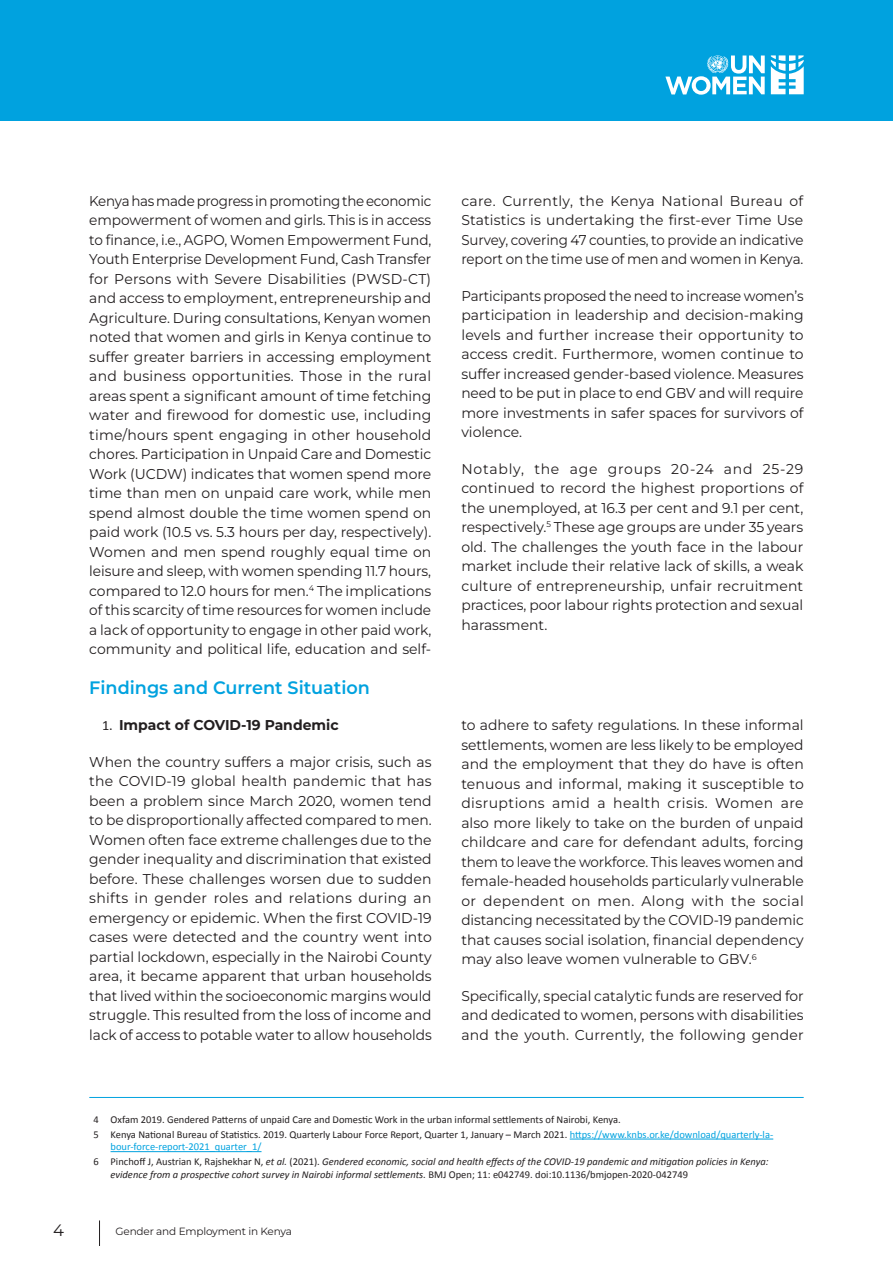
<style>
.page{position:relative;width:893px;height:1263px;background:#fff}
.page>*{position:absolute;margin:0;border:0;box-sizing:border-box;transform-origin:0 0}
.Normal1{font:600 18px "Montserrat";color:#00a2df}
.t1{font:16.5px "Montserrat";color:#231f20}
.t2{font:14.25px/19.5px "Montserrat";color:#231f20;text-align:justify}
.t3{font:14.25px/19.5px "Montserrat";color:#231f20;text-align:justify;scale:.94 1}
.t4{font:700 14.25px "Montserrat";color:#231f20}
.FOOTNOTE{font:10.5px/12.6px "Calibri";color:#231f20}
.FOOTNOTE-2{font:italic 10.5px/12.6px "Calibri";color:#231f20}
.t5{font:10.5px "Montserrat";letter-spacing:-.02em;color:#231f20}
.s1{font-family:"Calibri";font-weight:400}
.s2{color:#00a2df}
.s3{font-style:normal}
</style>
<div class="page">
<div style="left:0;top:0;width:893px;height:121px;background:#00a2df"></div>
<svg style="left:99px;top:1220px;width:1px;height:26px"></svg>
<svg style="left:665px;top:55px;width:100px;height:40px"></svg>
<svg style="left:771px;top:55px;width:33px;height:39px"></svg>
<hr style="left:89px;top:1097px;width:715px;height:1px;background:#00a2df">
<hr style="left:570px;top:1139px;width:203px;height:1px;background:#00a2df">
<hr style="left:111px;top:1151px;width:151px;height:1px;background:#00a2df">
<p class="t3" style="left:89px;top:190px;width:365px">Kenya has made progress in promoting the economic empowerment of women and girls. This is in access to finance, i.e., AGPO, Women Empowerment Fund, Youth Enterprise Development Fund, Cash Transfer for Persons with Severe Disabilities (PWSD-CT) and access to employment, entrepreneurship and Agriculture. During consultations, Kenyan women noted that women and girls in Kenya continue to suffer greater barriers in accessing employment and business opportunities. Those in the rural areas spent a significant amount of time fetching water and firewood for domestic use, including time/hours spent engaging in other household chores. Participation in Unpaid Care and Domestic Work (UCDW) indicates that women spend more time than men on unpaid care work, while men spend almost double the time women spend on paid work (10.5 vs. 5.3 hours per day, respectively).<br>Women and men spend roughly equal time on leisure and sleep, with women spending 11.7 hours, compared to 12.0 hours for men.<sup>4</sup> The implications of this scarcity of time resources for women include a lack of opportunity to engage in other paid work, community and political life, education and self-</p>
<p class="Normal1" style="left:89px;top:675px;width:282px">Findings and Current Situation</p>
<p class="t4" style="left:102px;top:716px;width:238px"><span class="s1">1.</span> Impact of COVID-19 Pandemic</p>
<p class="t2" style="left:89px;top:752px;width:344px">When the country suffers a major crisis, such as the COVID-19 global health pandemic that has been a problem since March 2020, women tend to be disproportionally affected compared to men.<br>Women often face extreme challenges due to the gender inequality and discrimination that existed before. These challenges worsen due to sudden shifts in gender roles and relations during an emergency or epidemic. When the first COVID-19 cases were detected and the country went into partial lockdown, especially in the Nairobi County area, it became apparent that urban households that lived within the socioeconomic margins would struggle. This resulted from the loss of income and lack of access to potable water to allow households</p>
<p class="t2" style="left:461px;top:190px;width:344px">care. Currently, the Kenya National Bureau of Statistics is undertaking the first-ever Time Use Survey, covering 47 counties, to provide an indicative report on the time use of men and women in Kenya.</p>
<p class="t3" style="left:461px;top:285px;width:366px">Participants proposed the need to increase women’s participation in leadership and decision-making levels and further increase their opportunity to access credit. Furthermore, women continue to suffer increased gender-based violence. Measures need to be put in place to end GBV and will require more investments in safer spaces for survivors of violence.</p>
<p class="t2" style="left:461px;top:458px;width:344px">Notably, the age groups 20-24 and 25-29 continued to record the highest proportions of the unemployed, at 16.3 per cent and 9.1 per cent, respectively.<sup>5</sup> These age groups are under 35 years old. The challenges the youth face in the labour market include their relative lack of skills, a weak culture of entrepreneurship, unfair recruitment practices, poor labour rights protection and sexual harassment.</p>
<p class="t2" style="left:461px;top:715px;width:344px">to adhere to safety regulations. In these informal settlements, women are less likely to be employed and the employment that they do have is often tenuous and informal, making it susceptible to disruptions amid a health crisis. Women are also more likely to take on the burden of unpaid childcare and care for defendant adults, forcing them to leave the workforce. This leaves women and female-headed households particularly vulnerable or dependent on men. Along with the social distancing necessitated by the COVID-19 pandemic that causes social isolation, financial dependency may also leave women vulnerable to GBV.<sup>6</sup></p>
<p class="t2" style="left:461px;top:986px;width:344px">Specifically, special catalytic funds are reserved for and dedicated to women, persons with disabilities and the youth. Currently, the following gender</p>
<p class="FOOTNOTE" style="left:94px;top:1113px;width:529px">4 Oxfam 2019. Gendered Patterns of unpaid Care and Domestic Work in the urban informal settlements of Nairobi, Kenya.</p>
<p class="FOOTNOTE" style="left:111px;top:1127px;width:664px;text-indent:-17px">5 Kenya National Bureau of Statistics. 2019. Quarterly Labour Force Report, Quarter 1, January – March 2021. <span class="s2">https://www.knbs.or.ke/download/quarterly-la&shy;bour-force-report-2021_quarter_1/</span></p>
<p class="FOOTNOTE-2" style="left:111px;top:1155px;width:659px;text-indent:-17px"><span class="s3">6 Pinchoff J, Austrian K, Rajshekhar N,</span> et al. <span class="s3">(2021).</span> Gendered economic, social and health effects of the COVID-19 pandemic and mitigation policies in Kenya: evidence from a prospective cohort survey in Nairobi informal settlements. <span class="s3">BMJ Open; 11: e042749. doi:10.1136/bmjopen-2020-042749</span></p>
<p class="t1" style="left:53px;top:1219px;width:12px">4</p>
<p class="t5" style="left:116px;top:1224px;width:178px">Gender and Employment in Kenya</p>
</div>
